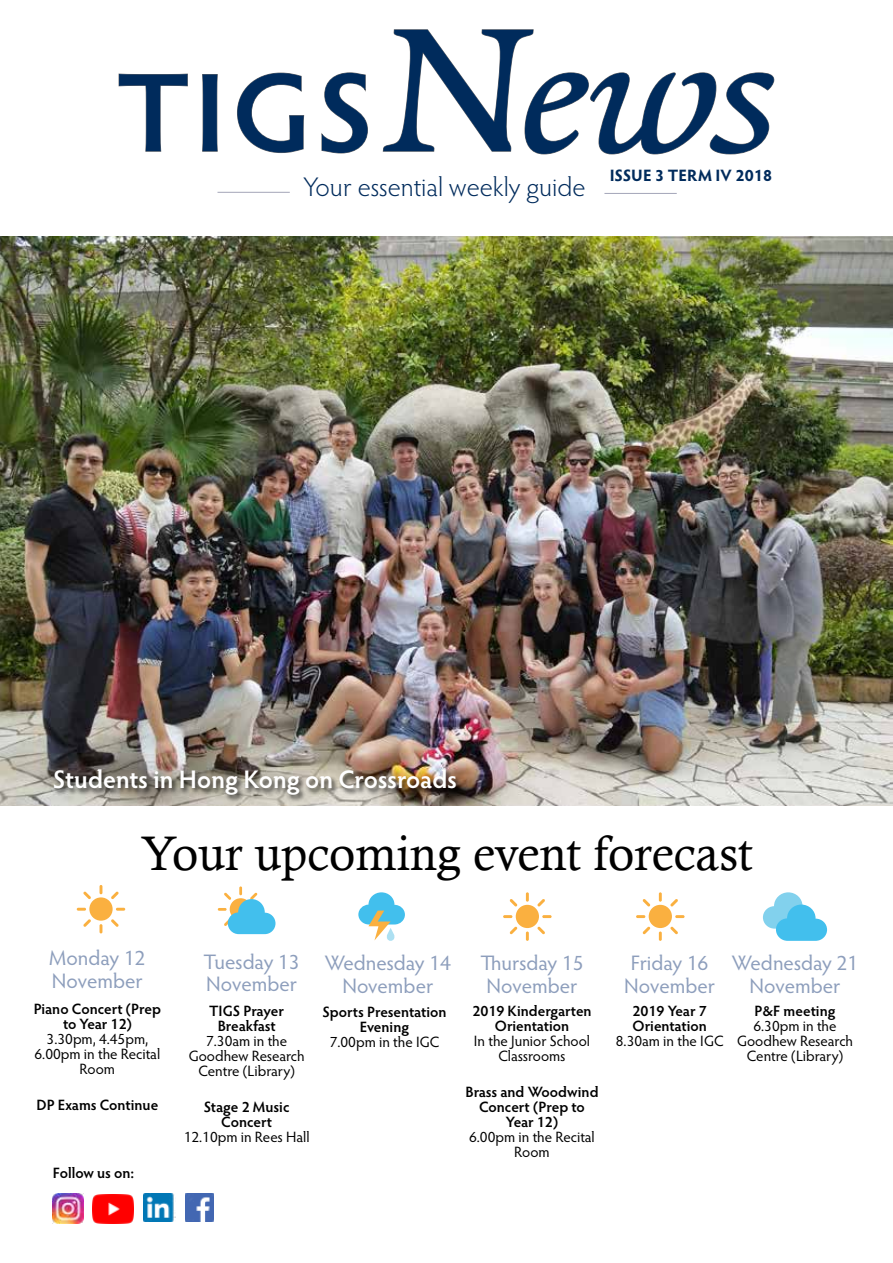
<style>
.page{position:relative;width:893px;height:1263px;background:#fff}
.page>*{position:absolute;margin:0;border:0;box-sizing:border-box;transform-origin:0 0}
.t1{font:600 111.9px "Hypatia Sans Pro";color:#002b5c;scale:1.05 1}
.t2{font:48.6px "Calisto";color:#000}
.t3{font:300 27px "Hypatia Sans Pro";color:#002b5c}
.t4{font:600 25.5px "Hypatia Sans Pro";color:#fff}
.t5{font:21px/22.5px "Hypatia Sans Pro";letter-spacing:-.005em;color:#8d9ebc;text-align:center}
.t6{font:700 16.5px "Hypatia Sans Pro";letter-spacing:.01em;color:#002b5c}
.t7{font:15px/15px "Hypatia Sans Pro";color:#000;text-align:center}
.t8{font:600 15px/15px "Hypatia Sans Pro";color:#000;text-align:center}
.s1{font-family:"Alize";font-weight:400;font-size:229.05px}
</style>
<div class="page">
<img style="left:0;top:236px;width:893px;height:570px">
<svg style="left:118px;top:73px;width:70px;height:79px"></svg>
<svg style="left:202px;top:74px;width:16px;height:78px"></svg>
<svg style="left:237px;top:72px;width:67px;height:81px"></svg>
<svg style="left:321px;top:72px;width:47px;height:82px"></svg>
<svg style="left:383px;top:29px;width:392px;height:126px"></svg>
<hr style="left:217px;top:192px;width:73px;height:1px;background:#a3a5b8">
<hr style="left:604px;top:193px;width:73px;height:1px;background:#a3a5b8">
<div style="left:53px;top:768px;width:410px;height:34px;background:#000;opacity:.75"></div>
<img style="left:185px;top:1193px;width:28px;height:28px">
<img style="left:53px;top:1193px;width:30px;height:30px">
<img style="left:144px;top:1193px;width:31px;height:29px">
<img style="left:92px;top:1194px;width:42px;height:29px">
<svg style="left:358px;top:892px;width:47px;height:49px"></svg>
<div style="left:649px;top:905px;width:23px;height:23px;background:#fab040;border-radius:50%"></div>
<svg style="left:659px;top:892px;width:3px;height:10px"></svg>
<svg style="left:659px;top:931px;width:3px;height:10px"></svg>
<svg style="left:675px;top:915px;width:10px;height:3px"></svg>
<svg style="left:636px;top:915px;width:9px;height:3px"></svg>
<svg style="left:643px;top:899px;width:7px;height:7px"></svg>
<svg style="left:670px;top:926px;width:8px;height:8px"></svg>
<svg style="left:643px;top:926px;width:7px;height:8px"></svg>
<svg style="left:670px;top:899px;width:8px;height:7px"></svg>
<svg style="left:763px;top:892px;width:64px;height:49px"></svg>
<div style="left:89px;top:897px;width:24px;height:24px;background:#fab040;border-radius:50%"></div>
<svg style="left:100px;top:885px;width:2px;height:9px"></svg>
<svg style="left:100px;top:924px;width:2px;height:9px"></svg>
<svg style="left:116px;top:908px;width:9px;height:3px"></svg>
<svg style="left:77px;top:908px;width:9px;height:3px"></svg>
<svg style="left:83px;top:891px;width:8px;height:8px"></svg>
<svg style="left:111px;top:919px;width:8px;height:8px"></svg>
<svg style="left:83px;top:919px;width:8px;height:8px"></svg>
<svg style="left:111px;top:891px;width:8px;height:8px"></svg>
<svg style="left:218px;top:886px;width:57px;height:48px"></svg>
<div style="left:516px;top:905px;width:23px;height:23px;background:#fab040;border-radius:50%"></div>
<svg style="left:526px;top:892px;width:3px;height:10px"></svg>
<svg style="left:526px;top:931px;width:3px;height:10px"></svg>
<svg style="left:542px;top:915px;width:10px;height:3px"></svg>
<svg style="left:503px;top:915px;width:9px;height:3px"></svg>
<svg style="left:510px;top:899px;width:7px;height:7px"></svg>
<svg style="left:537px;top:926px;width:8px;height:8px"></svg>
<svg style="left:510px;top:926px;width:7px;height:8px"></svg>
<svg style="left:537px;top:899px;width:8px;height:7px"></svg>
<h1 class="t1" style="left:116px;top:35px;width:631px">TIGS<span class="s1">News</span></h1>
<p class="t6" style="left:610px;top:164px;width:164px">ISSUE 3 TERM IV 2018</p>
<h3 class="t3" style="left:303px;top:169px;width:284px">Your essential weekly guide</h3>
<h3 class="t4" style="left:53px;top:761px;width:406px">Students in Hong Kong on Crossroads</h3>
<h2 class="t2" style="left:141px;top:825px;width:613px">Your upcoming event forecast</h2>
<h3 class="t5" style="left:49px;top:946px;width:98px;text-align:left">Monday 12<br>November</h3>
<p class="t8" style="left:34px;top:1001px;width:129px">Piano Concert (Prep to Year 12)</p>
<p class="t7" style="left:35px;top:1031px;width:127px">3.30pm, 4.45pm,<br>6.00pm in the Recital<br>Room</p>
<p class="t8" style="left:36px;top:1097px;width:123px">DP Exams Continue</p>
<p class="t8" style="left:53px;top:1165px;width:83px">Follow us on:</p>
<h3 class="t5" style="left:204px;top:949px;width:98px;text-align:left">Tuesday 13<br>November</h3>
<p class="t8" style="left:209px;top:1002px;width:76px">TIGS Prayer<br>Breakfast</p>
<p class="t7" style="left:189px;top:1032px;width:117px">7.30am in the<br>Goodhew Research<br>Centre (Library)</p>
<p class="t8" style="left:204px;top:1098px;width:87px">Stage 2 Music<br>Concert</p>
<p class="t7" style="left:184px;top:1129px;width:127px">12.10pm in Rees Hall</p>
<h3 class="t5" style="left:325px;top:951px;width:128px">Wednesday 14<br>November</h3>
<h3 class="t5" style="left:480px;top:951px;width:105px;text-align:left">Thursday 15<br>November</h3>
<h3 class="t5" style="left:624px;top:951px;width:92px">Friday 16<br>November</h3>
<h3 class="t5" style="left:732px;top:951px;width:128px">Wednesday 21<br>November</h3>
<p class="t8" style="left:323px;top:1004px;width:125px">Sports Presentation<br>Evening</p>
<p class="t7" style="left:330px;top:1034px;width:111px">7.00pm in the IGC</p>
<p class="t8" style="left:472px;top:1002px;width:121px">2019 Kindergarten<br>Orientation</p>
<p class="t7" style="left:474px;top:1032px;width:118px">In the Junior School<br>Classrooms</p>
<p class="t8" style="left:465px;top:1083px;width:135px">Brass and Woodwind<br>Concert (Prep to<br>Year 12)</p>
<p class="t7" style="left:469px;top:1129px;width:127px">6.00pm in the Recital<br>Room</p>
<p class="t8" style="left:632px;top:1002px;width:76px;text-align:left">2019 Year 7<br>Orientation</p>
<p class="t7" style="left:616px;top:1032px;width:109px">8.30am in the IGC</p>
<p class="t8" style="left:754px;top:1002px;width:83px">P&amp;F meeting</p>
<p class="t7" style="left:737px;top:1017px;width:117px">6.30pm in the<br>Goodhew Research<br>Centre (Library)</p>
</div>
